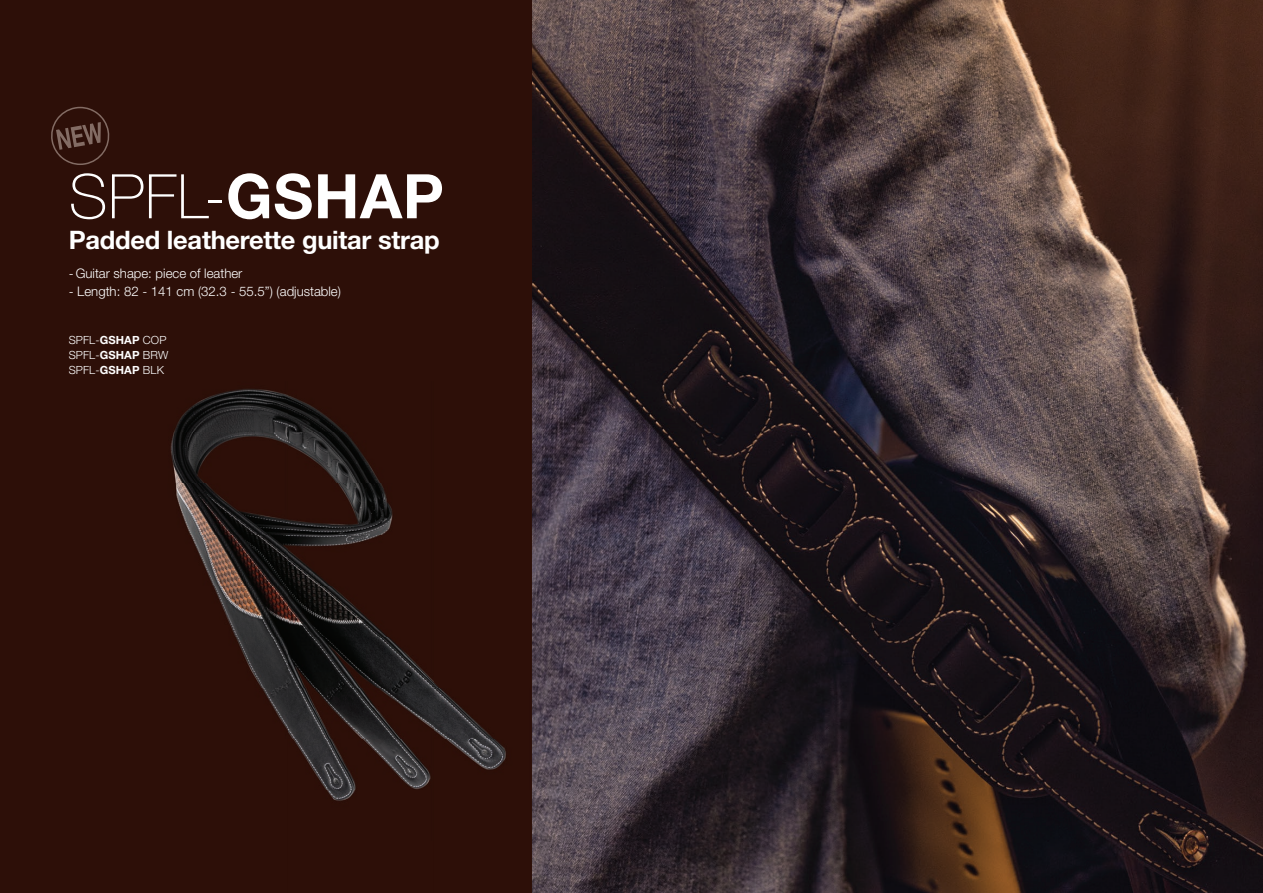
<style>
.page{position:relative;width:1263px;height:893px;background:#fff}
.page>*{position:absolute;margin:0;border:0;box-sizing:border-box;transform-origin:0 0}
.t1{font:100 61.5px "Helvetica Neue LT Std";color:#fff}
.t2{font:700 25.5px "Helvetica Neue LT Std";letter-spacing:-.01em;color:#fff}
.t3{font:300 13.2px "Helvetica Neue LT Std";color:#fff}
.t4{font:300 11.25px/15px "Helvetica Neue LT Std";letter-spacing:.01em;color:#fff}
.s1{font-weight:700}
</style>
<div class="page">
<img style="left:531px;top:0;width:732px;height:893px">
<div style="left:0;top:0;width:531px;height:893px;background:#2d0f08"></div>
<svg style="left:51px;top:107px;width:59px;height:58px"></svg>
<img style="left:170px;top:382px;width:365px;height:511px">
<h1 class="t1" style="left:69px;top:161px;width:377px">SPFL-<span class="s1">GSHAP</span></h1>
<h2 class="t2" style="left:69px;top:224px;width:373px">Padded leatherette guitar strap</h2>
<p class="t3" style="left:69px;top:265px;width:175px">- Guitar shape: piece of leather</p>
<p class="t3" style="left:69px;top:283px;width:274px">- Length: 82 - 141 cm (32.3 - 55.5”) (adjustable)</p>
<p class="t4" style="left:69px;top:333px;width:101px">SPFL-<span class="s1">GSHAP</span> COP<br>SPFL-<span class="s1">GSHAP</span> BRW<br>SPFL-<span class="s1">GSHAP</span> BLK</p>
</div>
